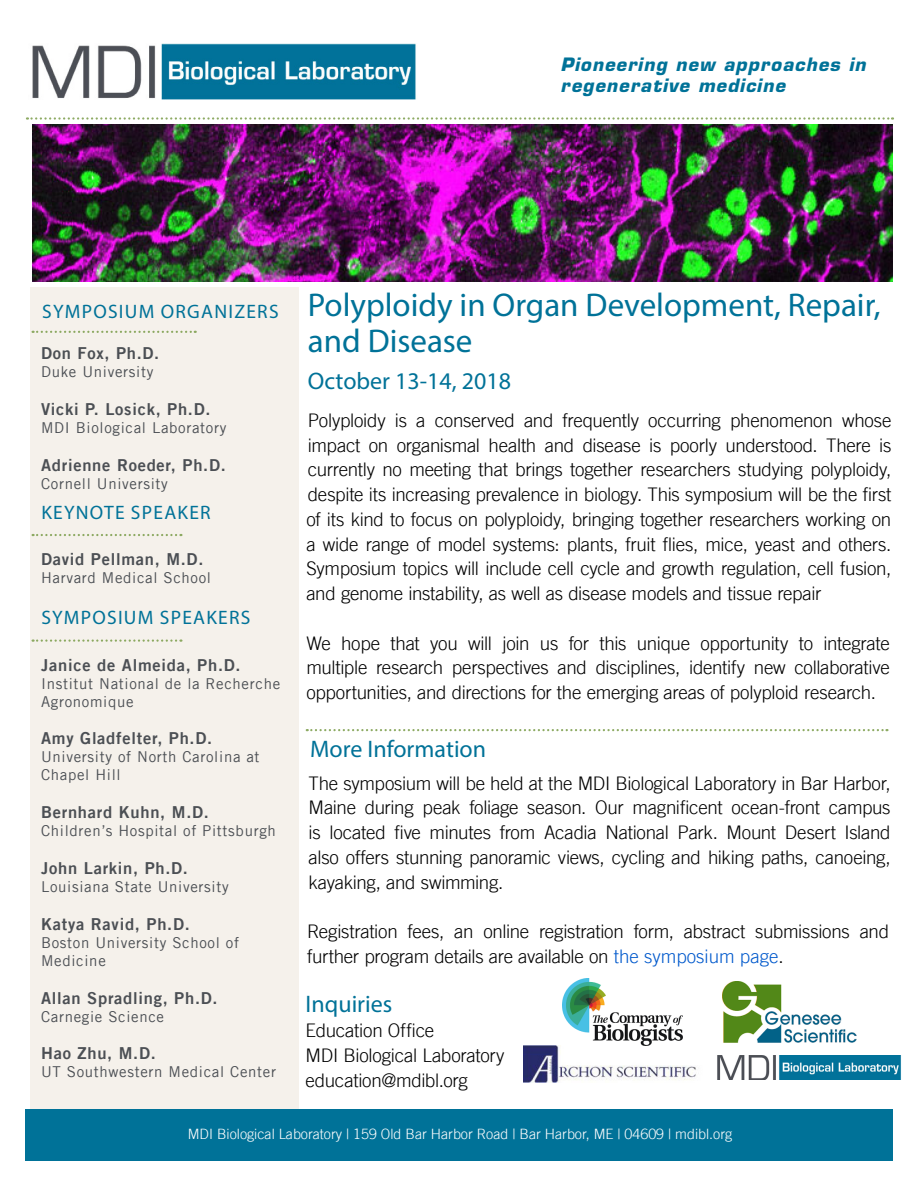
<style>
.page{position:relative;width:918px;height:1188px;background:#fff}
.page>*{position:absolute;margin:0;border:0;box-sizing:border-box;transform-origin:0 0}
.t1{font:33px/36px "Myriad Pro";color:#007298}
.t2{font:24px "Myriad Pro";color:#007298}
.t3{font:19.5px "Myriad Pro";letter-spacing:.065em;color:#007298}
.t4{font:300 18.75px/24.8px "Trade Gothic LT";letter-spacing:-.015em;color:#000;text-align:justify}
.t5{font:italic 700 18px/21.6px "Eurostile LT Std";letter-spacing:.065em;color:#007298}
.t6{font:16.5px "Trade Gothic LT Bold Two";letter-spacing:.045em;color:#4b4f54}
.t7{font:15px/18px "Trade Gothic LT";letter-spacing:.045em;color:#4b4f54}
.t8{font:300 14.25px "Trade Gothic LT";color:#fff}
.s1{color:#0059cc}
</style>
<div class="page">
<div style="left:31px;top:287px;width:268px;height:822px;background:#f5f1eb"></div>
<div style="left:25px;top:1109px;width:868px;height:52px;background:#007298"></div>
<svg style="left:307px;top:729px;width:580px;height:2px"></svg>
<svg style="left:27px;top:117px;width:866px;height:3px"></svg>
<img style="left:32px;top:43px;width:384px;height:57px">
<img style="left:32px;top:125px;width:860px;height:157px">
<svg style="left:33px;top:331px;width:163px;height:2px"></svg>
<svg style="left:33px;top:534px;width:148px;height:2px"></svg>
<svg style="left:33px;top:639px;width:148px;height:3px"></svg>
<img style="left:524px;top:1045px;width:172px;height:38px">
<img style="left:717px;top:1056px;width:184px;height:24px">
<img style="left:563px;top:978px;width:119px;height:67px">
<img style="left:723px;top:981px;width:134px;height:61px">
<p class="t5" style="left:561px;top:54px;width:307px">Pioneering new approaches in regenerative medicine</p>
<p class="t3" style="left:42px;top:300px;width:238px">SYMPOSIUM ORGANIZERS</p>
<p class="t6" style="left:41px;top:343px;width:120px">Don Fox, Ph.D.</p>
<p class="t7" style="left:41px;top:363px;width:114px">Duke University</p>
<p class="t6" style="left:41px;top:399px;width:171px">Vicki P. Losick, Ph.D.</p>
<p class="t7" style="left:41px;top:418px;width:187px">MDI Biological Laboratory</p>
<p class="t6" style="left:41px;top:455px;width:186px">Adrienne Roeder, Ph.D.</p>
<p class="t7" style="left:41px;top:474px;width:128px">Cornell University</p>
<p class="t3" style="left:41px;top:500px;width:171px">KEYNOTE SPEAKER</p>
<p class="t6" style="left:41px;top:549px;width:164px">David Pellman, M.D.</p>
<p class="t7" style="left:41px;top:569px;width:171px">Harvard Medical School</p>
<p class="t3" style="left:41px;top:606px;width:211px">SYMPOSIUM SPEAKERS</p>
<p class="t6" style="left:41px;top:655px;width:201px">Janice de Almeida, Ph.D.</p>
<p class="t7" style="left:41px;top:674px;width:241px">Institut National de la Recherche<br>Agronomique</p>
<p class="t6" style="left:41px;top:728px;width:173px">Amy Gladfelter, Ph.D.</p>
<p class="t7" style="left:41px;top:748px;width:220px">University of North Carolina at<br>Chapel Hill</p>
<p class="t6" style="left:41px;top:802px;width:169px">Bernhard Kuhn, M.D.</p>
<p class="t7" style="left:41px;top:822px;width:236px">Children’s Hospital of Pittsburgh</p>
<p class="t6" style="left:41px;top:858px;width:148px">John Larkin, Ph.D.</p>
<p class="t7" style="left:41px;top:878px;width:189px">Louisiana State University</p>
<p class="t6" style="left:41px;top:914px;width:150px">Katya Ravid, Ph.D.</p>
<p class="t7" style="left:41px;top:933px;width:199px">Boston University School of<br>Medicine</p>
<p class="t6" style="left:41px;top:988px;width:178px">Allan Spradling, Ph.D.</p>
<p class="t7" style="left:41px;top:1007px;width:125px">Carnegie Science</p>
<p class="t6" style="left:41px;top:1043px;width:116px">Hao Zhu, M.D.</p>
<p class="t7" style="left:41px;top:1063px;width:236px">UT Southwestern Medical Center</p>
<h1 class="t1" style="left:308px;top:286px;width:574px">Polyploidy in Organ Development, Repair, and Disease</h1>
<p class="t2" style="left:308px;top:366px;width:205px">October 13-14, 2018</p>
<p class="t4" style="left:306px;top:408px;width:587px">Polyploidy is a conserved and frequently occurring phenomenon whose impact on organismal health and disease is poorly understood. There is currently no meeting that brings together researchers studying polyploidy, despite its increasing prevalence in biology. This symposium will be the first of its kind to focus on polyploidy, bringing together researchers working on a wide range of model systems: plants, fruit flies, mice, yeast and others.<br>Symposium topics will include cell cycle and growth regulation, cell fusion, and genome instability, as well as disease models and tissue repair</p>
<p class="t4" style="left:306px;top:630px;width:585px">We hope that you will join us for this unique opportunity to integrate multiple research perspectives and disciplines, identify new collaborative opportunities, and directions for the emerging areas of polyploid research.</p>
<p class="t2" style="left:310px;top:734px;width:177px">More Information</p>
<p class="t4" style="left:309px;top:770px;width:584px">The symposium will be held at the MDI Biological Laboratory in Bar Harbor, Maine during peak foliage season. Our magnificent ocean-front campus is located five minutes from Acadia National Park. Mount Desert Island also offers stunning panoramic views, cycling and hiking paths, canoeing, kayaking, and swimming.</p>
<p class="t4" style="left:307px;top:919px;width:583px">Registration fees, an online registration form, abstract submissions and further program details are available on <span class="s1">the symposium page</span>.</p>
<p class="t2" style="left:306px;top:990px;width:88px">Inquiries</p>
<p class="t4" style="left:306px;top:1018px;width:200px;text-align:left">Education Office<br>MDI Biological Laboratory education@mdibl.org</p>
<p class="t8" style="left:188px;top:1125px;width:546px">MDI Biological Laboratory | 159 Old Bar Harbor Road | Bar Harbor, ME | 04609 | mdibl.org</p>
</div>
